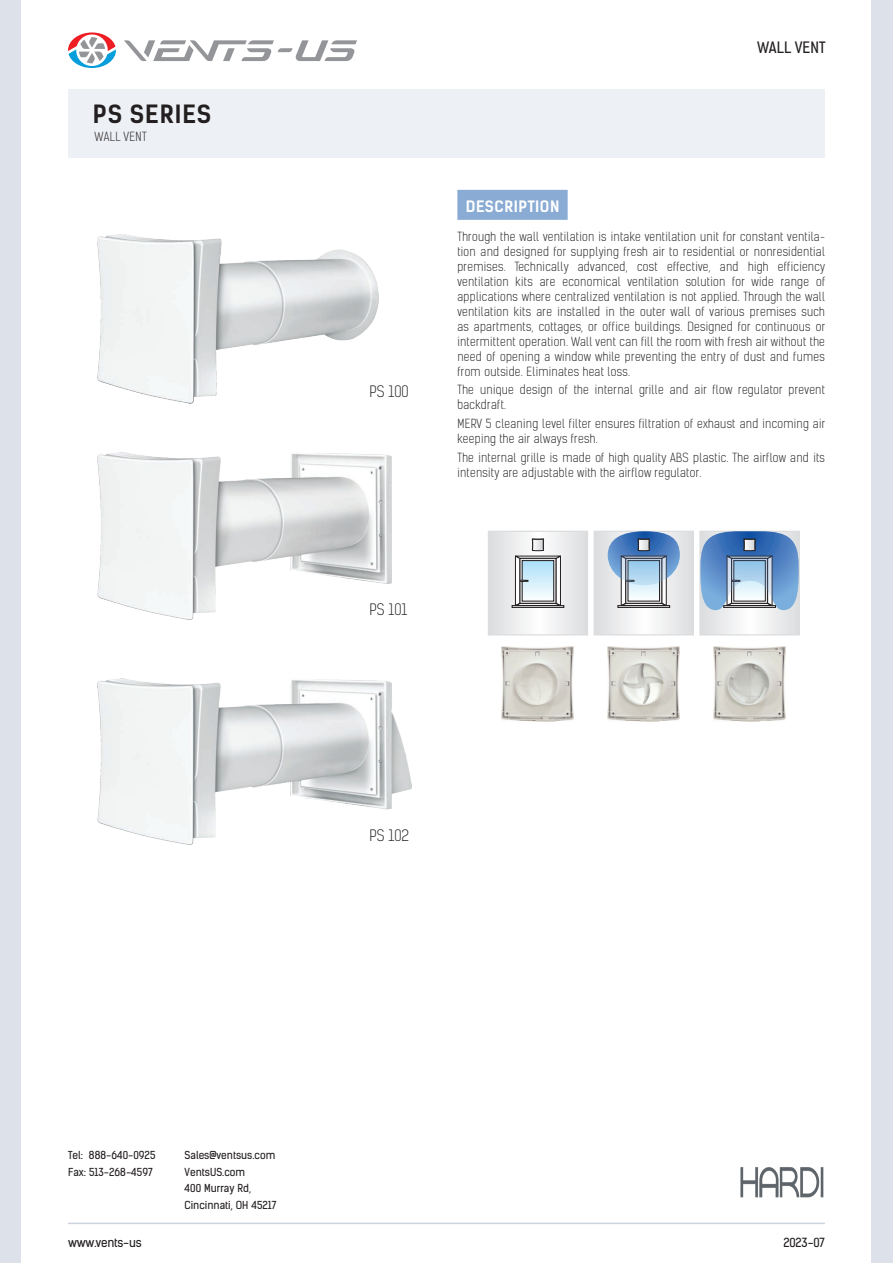
<style>
.page{position:relative;width:893px;height:1263px;background:#fff}
.page>*{position:absolute;margin:0;border:0;box-sizing:border-box;transform-origin:0 0}
.t1{font:700 24px "Kelson Sans";letter-spacing:.04em;color:#231f20}
.t2{font:300 15px "Kelson Sans";color:#231f20}
.t3{font:15px "Kelson Sans Bold BG";letter-spacing:.035em;color:#fff}
.t4{font:15px "Kelson Sans Regular BG";letter-spacing:.005em;color:#231f20}
.t5{font:300 12px/15px "Kelson Sans";letter-spacing:.025em;color:#231f20}
.t6{font:12px "Kelson Sans Regular BG";letter-spacing:-.01em;color:#231f20}
.t7{font:12px "Kelson Sans Light BG";letter-spacing:.025em;color:#231f20}
.t8{font:10.5px/16.5px "Kelson Sans Regular BG";color:#231f20}
</style>
<div class="page">
<hr style="left:68px;top:1222px;width:757px;height:2px;background:#cdd3df">
<div style="left:872px;top:0;width:21px;height:1263px;background:#dce1ea"></div>
<div style="left:0;top:0;width:21px;height:1263px;background:#dce1ea"></div>
<svg style="left:68px;top:32px;width:48px;height:36px"></svg>
<svg style="left:124px;top:40px;width:233px;height:21px"></svg>
<div style="left:68px;top:89px;width:757px;height:68px;background:#edf0f4"></div>
<img style="left:740px;top:1167px;width:84px;height:31px">
<div style="left:457px;top:190px;width:111px;height:30px;background:#8aabd4"></div>
<img style="left:97px;top:234px;width:282px;height:169px">
<img style="left:97px;top:452px;width:294px;height:167px">
<img style="left:97px;top:678px;width:315px;height:167px">
<svg style="left:701px;top:610px;width:97px;height:23px"></svg>
<div style="left:699px;top:531px;width:101px;height:104px;border:1px solid #dcdddf"></div>
<svg style="left:490px;top:533px;width:96px;height:100px"></svg>
<div style="left:488px;top:531px;width:100px;height:104px;border:1px solid #dcdddf"></div>
<svg style="left:596px;top:533px;width:96px;height:100px"></svg>
<div style="left:594px;top:531px;width:100px;height:104px;border:1px solid #dcdddf"></div>
<img style="left:502px;top:647px;width:72px;height:75px">
<img style="left:713px;top:647px;width:73px;height:75px">
<img style="left:608px;top:647px;width:72px;height:75px">
<div style="left:512px;top:605px;width:52px;height:3px;border:1px solid #231f20"></div>
<div style="left:618px;top:605px;width:52px;height:3px;border:1px solid #231f20"></div>
<svg style="left:513px;top:530px;width:50px;height:77px"></svg>
<svg style="left:699px;top:530px;width:101px;height:80px;background:#7ea0c7"></svg>
<svg style="left:608px;top:530px;width:72px;height:77px;background:#99b0cb"></svg>
<h1 class="t1" style="left:93px;top:99px;width:120px">PS SERIES</h1>
<p class="t7" style="left:94px;top:129px;width:54px">WALL VENT</p>
<p class="t4" style="left:757px;top:38px;width:70px">WALL VENT</p>
<p class="t2" style="left:370px;top:383px;width:40px">PS 100</p>
<p class="t2" style="left:370px;top:601px;width:39px">PS 101</p>
<p class="t3" style="left:466px;top:197px;width:95px">DESCRIPTION</p>
<p class="t5" style="left:457px;top:229px;width:369px;text-align:justify">Through the wall ventilation is intake ventilation unit for constant ventila&shy;tion and designed for supplying fresh air to residential or nonresidential premises. Technically advanced, cost effective, and high efficiency ventilation kits are economical ventilation solution for wide range of applications where centralized ventilation is not applied. Through the wall ventilation kits are installed in the outer wall of various premises such as apartments, cottages, or office buildings. Designed for continuous or intermittent operation. Wall vent can fill the room with fresh air without the need of opening a window while preventing the entry of dust and fumes from outside. Eliminates heat loss.</p>
<p class="t5" style="left:457px;top:382px;width:369px">The unique design of the internal grille and air flow regulator prevent backdraft.</p>
<p class="t5" style="left:457px;top:416px;width:369px">MERV 5 cleaning level filter ensures filtration of exhaust and incoming air keeping the air always fresh.</p>
<p class="t5" style="left:457px;top:450px;width:369px">The internal grille is made of high quality ABS plastic. The airflow and its intensity are adjustable with the airflow regulator.</p>
<p class="t2" style="left:370px;top:826px;width:41px">PS 102</p>
<p class="t8" style="left:68px;top:1147px;width:89px">Tel: 888-640-0925<br>Fax: 513-268-4597</p>
<p class="t8" style="left:185px;top:1147px;width:94px">Sales@ventsus.com<br>VentsUS.com<br>400 Murray Rd,<br>Cincinnati, OH 45217</p>
<p class="t6" style="left:68px;top:1235px;width:75px">www.vents-us</p>
<p class="t6" style="left:783px;top:1235px;width:43px">2023-07</p>
</div>
